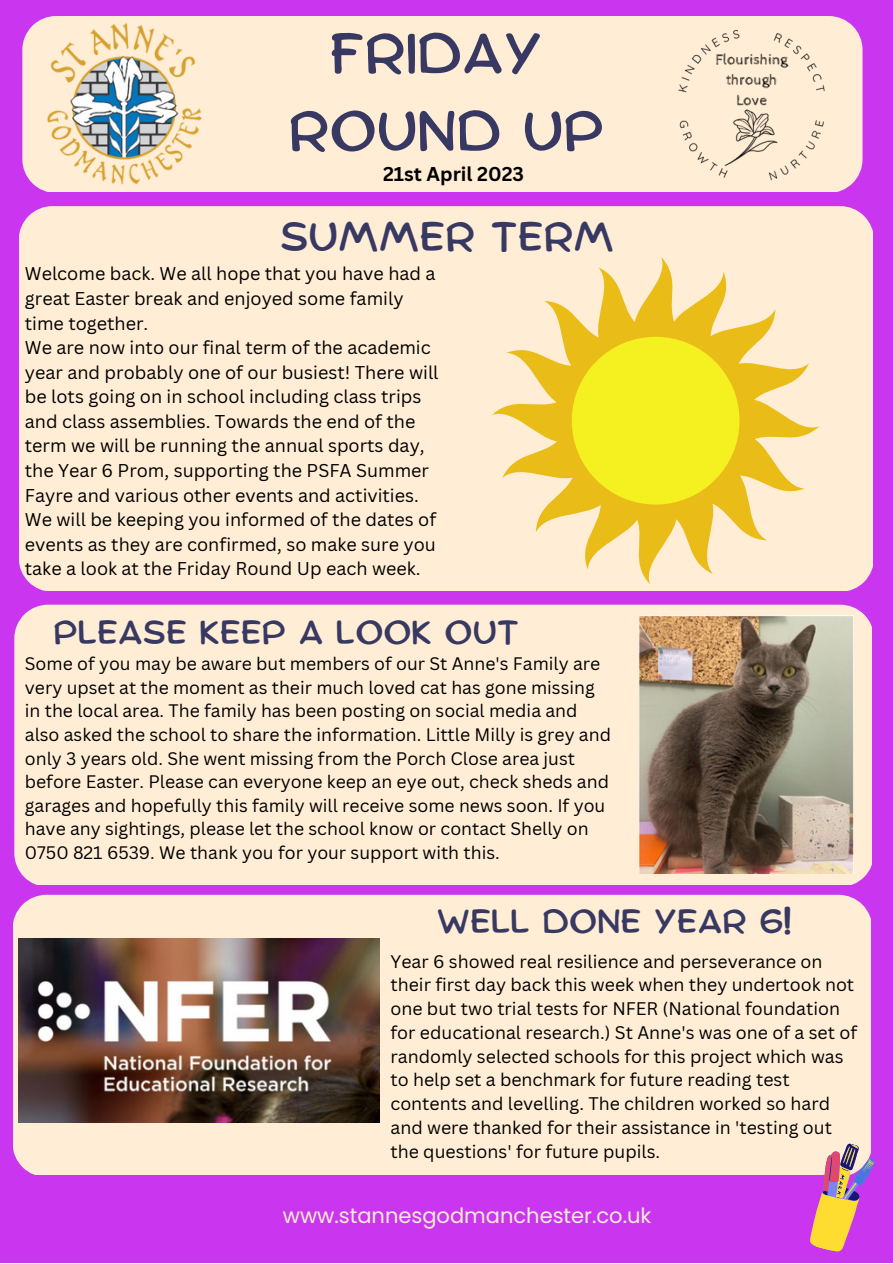
<style>
.page{position:relative;width:893px;height:1264px;background:#fff}
.page>*{position:absolute;margin:0;border:0;box-sizing:border-box;transform-origin:0 0}
.t1{font:55.5px/77.6px "Comica";color:#383962;text-align:center}
.t2{font:40.5px "Comica";color:#383962}
.t3{font:33px "Comica";color:#383962}
.t4{font:21px "Poppins";color:#ffedd5}
.t5{font:700 19.5px "Canva Sans";color:#000}
.t6{font:18px/24.6px "Canva Sans";color:#000}
.t7{font:17.7px/23.7px "Canva Sans";color:#000}
.t8{font:17.55px/23.5px "Canva Sans";color:#000}
</style>
<div class="page">
<div style="left:0;top:0;width:892px;height:1262px;background:#ca36ef"></div>
<div style="left:22px;top:16px;width:840px;height:176px;background:#ffedd5"></div>
<div style="left:19px;top:206px;width:853px;height:385px;background:#ffedd5"></div>
<img style="left:46px;top:21px;width:156px;height:164px">
<img style="left:663px;top:21px;width:176px;height:171px">
<div style="left:14px;top:604px;width:858px;height:281px;background:#ffedd5"></div>
<svg style="left:492px;top:257px;width:327px;height:327px;fill:#ffedd5"></svg>
<div style="left:571px;top:337px;width:168px;height:167px;background:#f5f020;border-radius:50%"></div>
<img style="left:639px;top:615px;width:214px;height:258px">
<div style="left:13px;top:894px;width:857px;height:281px;background:#ffedd5"></div>
<svg style="left:803px;top:1138px;width:72px;height:114px"></svg>
<img style="left:19px;top:939px;width:361px;height:183px">
<h1 class="t1" style="left:288px;top:18px;width:317px">FRIDAY<br>ROUND UP</h1>
<p class="t5" style="left:383px;top:160px;width:142px">21st April 2023</p>
<h2 class="t2" style="left:280px;top:218px;width:335px">SUMMER TERM</h2>
<p class="t6" style="left:25px;top:261px;width:415px">Welcome back. We all hope that you have had a great Easter break and enjoyed some family time together.<br>We are now into our final term of the academic year and probably one of our busiest! There will be lots going on in school including class trips and class assemblies. Towards the end of the term we will be running the annual sports day, the Year 6 Prom, supporting the PSFA Summer Fayre and various other events and activities.<br>We will be keeping you informed of the dates of events as they are confirmed, so make sure you take a look at the Friday Round Up each week.</p>
<h3 class="t3" style="left:54px;top:617px;width:467px">PLEASE KEEP A LOOK OUT</h3>
<p class="t8" style="left:25px;top:651px;width:587px">Some of you may be aware but members of our St Anne's Family are very upset at the moment as their much loved cat has gone missing in the local area. The family has been posting on social media and also asked the school to share the information. Little Milly is grey and only 3 years old. She went missing from the Porch Close area just before Easter. Please can everyone keep an eye out, check sheds and garages and hopefully this family will receive some news soon. If you have any sightings, please let the school know or contact Shelly on 0750 821 6539. We thank you for your support with this.</p>
<h3 class="t3" style="left:437px;top:906px;width:356px">WELL DONE YEAR 6!</h3>
<p class="t7" style="left:390px;top:948px;width:468px">Year 6 showed real resilience and perseverance on their first day back this week when they undertook not one but two trial tests for NFER (National foundation for educational research.) St Anne's was one of a set of randomly selected schools for this project which was to help set a benchmark for future reading test contents and levelling. The children worked so hard and were thanked for their assistance in 'testing out the questions' for future pupils.</p>
<p class="t4" style="left:283px;top:1200px;width:370px">www.stannesgodmanchester.co.uk</p>
</div>
